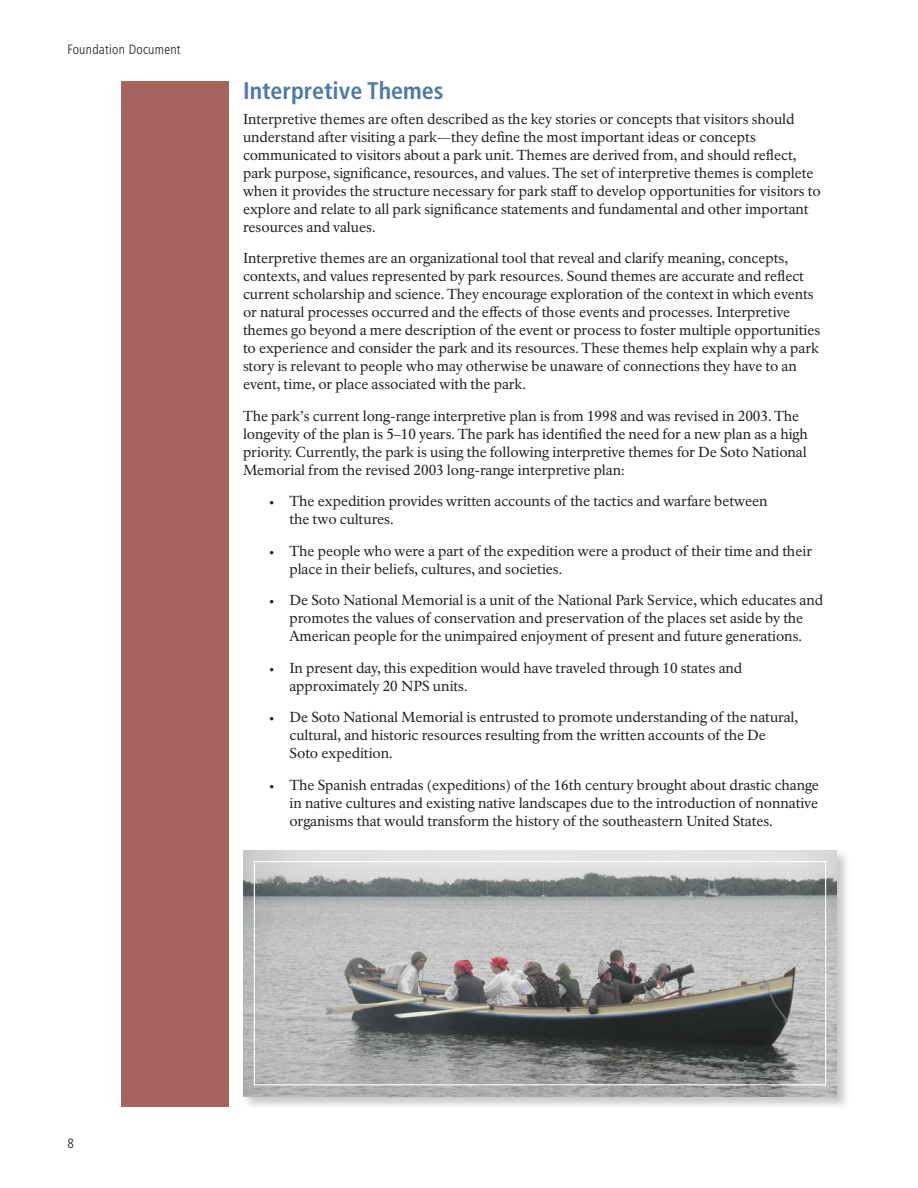
<style>
.page{position:relative;width:918px;height:1188px;background:#fff}
.page>*{position:absolute;margin:0;border:0;box-sizing:border-box;transform-origin:0 0}
.t1{font:700 condensed 24px "Frutiger LT Std";color:#4e7aa6}
.t2{font:14.25px/18px "NPS Rawlinson OT";letter-spacing:-.005em;color:#231f20}
.t3{font:300 condensed 13.5px "Frutiger LT Std";letter-spacing:.02em;color:#231f20}
.s1{font-family:"Frutiger LT Std";font-weight:900}
</style>
<div class="page">
<div style="left:122px;top:81px;width:108px;height:1026px;background:#a6645f"></div>
<div style="left:241px;top:848px;width:610px;height:262px;background:#231f20;opacity:.25"></div>
<img style="left:243px;top:850px;width:594px;height:246px">
<div style="left:254px;top:861px;width:572px;height:224px;border:1px solid #fff"></div>
<p class="t3" style="left:68px;top:42px;width:115px">Foundation Document</p>
<h3 class="t1" style="left:243px;top:76px;width:202px">Interpretive Themes</h3>
<p class="t2" style="left:243px;top:110px;width:579px">Interpretive themes are often described as the key stories or concepts that visitors should understand after visiting a park—they define the most important ideas or concepts communicated to visitors about a park unit. Themes are derived from, and should reflect, park purpose, significance, resources, and values. The set of interpretive themes is complete when it provides the structure necessary for park staff to develop opportunities for visitors to explore and relate to all park significance statements and fundamental and other important resources and values.</p>
<p class="t2" style="left:243px;top:249px;width:579px">Interpretive themes are an organizational tool that reveal and clarify meaning, concepts, contexts, and values represented by park resources. Sound themes are accurate and reflect current scholarship and science. They encourage exploration of the context in which events or natural processes occurred and the effects of those events and processes. Interpretive themes go beyond a mere description of the event or process to foster multiple opportunities to experience and consider the park and its resources. These themes help explain why a park story is relevant to people who may otherwise be unaware of connections they have to an event, time, or place associated with the park.</p>
<p class="t2" style="left:243px;top:407px;width:566px">The park’s current long-range interpretive plan is from 1998 and was revised in 2003. The longevity of the plan is 5–10 years. The park has identified the need for a new plan as a high priority. Currently, the park is using the following interpretive themes for De Soto National Memorial from the revised 2003 long-range interpretive plan:</p>
<p class="t2" style="left:289px;top:492px;width:480px;text-indent:-20px"><span class="s1">·</span> The expedition provides written accounts of the tactics and warfare between the two cultures.</p>
<p class="t2" style="left:289px;top:542px;width:524px;text-indent:-20px"><span class="s1">·</span> The people who were a part of the expedition were a product of their time and their place in their beliefs, cultures, and societies.</p>
<p class="t2" style="left:269px;top:591px;width:555px;text-align:center"><span class="s1">·</span> De Soto National Memorial is a unit of the National Park Service, which educates and promotes the values of conservation and preservation of the places set aside by the<br>American people for the unimpaired enjoyment of present and future generations.</p>
<p class="t2" style="left:289px;top:659px;width:454px;text-indent:-20px"><span class="s1">·</span> In present day, this expedition would have traveled through 10 states and approximately 20 NPS units.</p>
<p class="t2" style="left:289px;top:708px;width:510px;text-indent:-20px"><span class="s1">·</span> De Soto National Memorial is entrusted to promote understanding of the natural, cultural, and historic resources resulting from the written accounts of the De<br>Soto expedition.</p>
<p class="t2" style="left:289px;top:776px;width:531px;text-align:justify;text-indent:-20px"><span class="s1">·</span> The Spanish entradas (expeditions) of the 16th century brought about drastic change in native cultures and existing native landscapes due to the introduction of nonnative organisms that would transform the history of the southeastern United States.</p>
<p class="t3" style="left:68px;top:1135px;width:8px">8</p>
</div>
